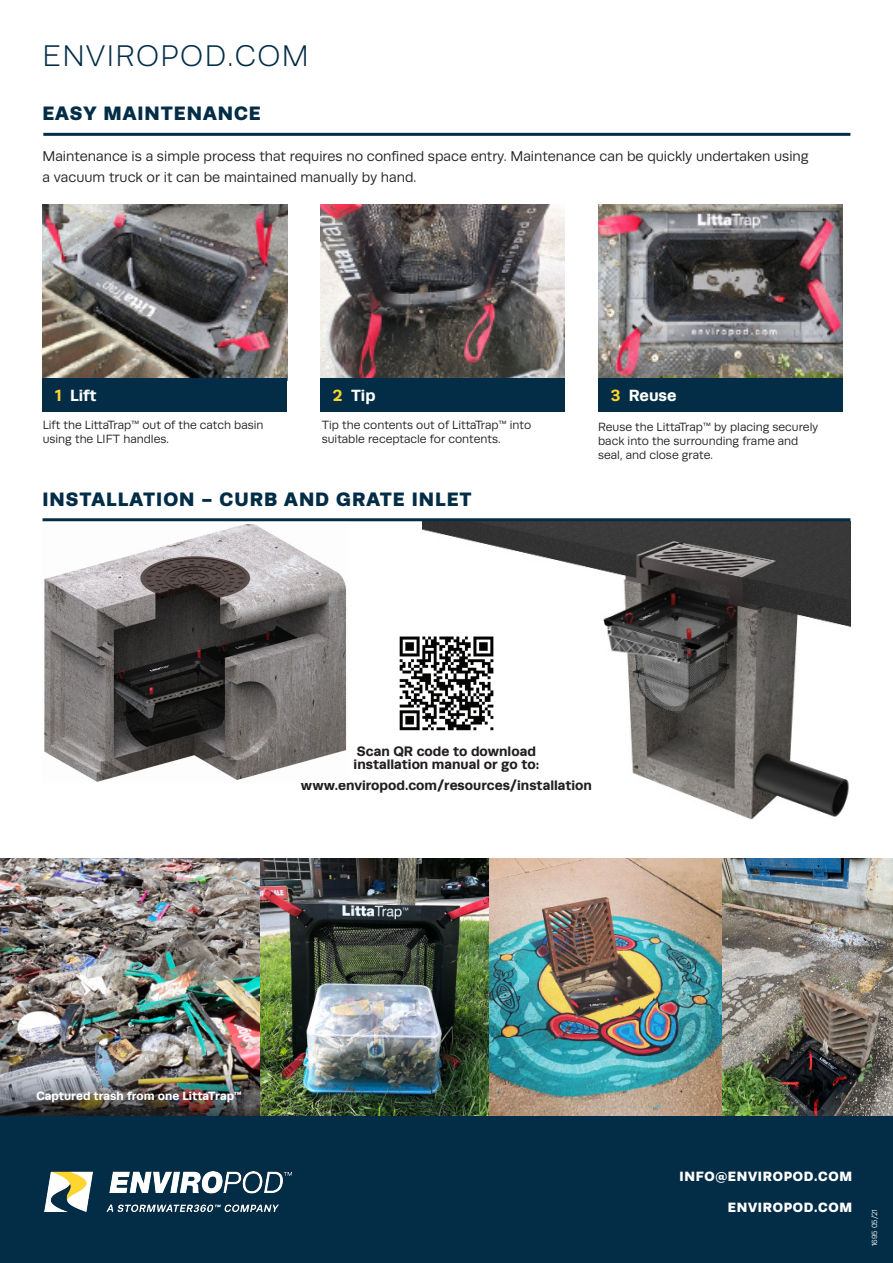
<style>
.page{position:relative;width:893px;height:1263px;background:#fff}
.page>*{position:absolute;margin:0;border:0;box-sizing:border-box;transform-origin:0 0}
.Title_sub{font:300 30px "Runda";letter-spacing:.05em;color:#032d47}
.Title_sub-2{font:900 19.5px "Runda";letter-spacing:.05em;color:#032d47}
.Subheading{font:700 16.35px "Runda";color:#fff}
.Paragraph_large{font:14.25px/20.2px "Runda";color:#231f20}
.t1{font:700 13.8px/13.5px "Runda";color:#231f20}
.Title_sub-3{font:900 13.5px "Runda";letter-spacing:.05em;color:#fff}
.Paragraph_large-2{font:12px/14.2px "Runda";color:#231f20}
.t2{font:700 12px "Runda";color:#fff}
.Text_11pt{font:7.5px "Runda";color:#fff}
.s1{color:#ffd42c}
</style>
<div class="page">
<img style="left:0;top:858px;width:722px;height:259px">
<img style="left:0;top:1058px;width:261px;height:59px">
<img style="left:722px;top:858px;width:171px;height:259px">
<div style="left:0;top:1117px;width:893px;height:146px;background:#032d47"></div>
<img style="left:45px;top:1172px;width:247px;height:39px">
<img style="left:423px;top:521px;width:427px;height:299px">
<hr style="left:43px;top:518px;width:807px;height:3px;background:#032d47">
<hr style="left:43px;top:133px;width:807px;height:3px;background:#032d47">
<img style="left:43px;top:204px;width:244px;height:174px">
<img style="left:320px;top:204px;width:244px;height:174px">
<img style="left:598px;top:204px;width:244px;height:174px">
<div style="left:43px;top:378px;width:244px;height:33px;background:#032d47"></div>
<div style="left:320px;top:378px;width:244px;height:33px;background:#032d47"></div>
<div style="left:598px;top:378px;width:244px;height:33px;background:#032d47"></div>
<img style="left:399px;top:632px;width:100px;height:104px">
<img style="left:44px;top:524px;width:302px;height:258px">
<p class="Title_sub" style="left:43px;top:39px;width:268px">ENVIROPOD.COM</p>
<p class="Title_sub-2" style="left:43px;top:102px;width:220px">EASY MAINTENANCE</p>
<p class="Paragraph_large" style="left:43px;top:146px;width:768px">Maintenance is a simple process that requires no confined space entry. Maintenance can be quickly undertaken using a vacuum truck or it can be maintained manually by hand.</p>
<p class="Subheading" style="left:55px;top:386px;width:43px"><span class="s1">1</span> Lift</p>
<p class="Subheading" style="left:333px;top:386px;width:44px"><span class="s1">2</span> Tip</p>
<p class="Subheading" style="left:611px;top:386px;width:67px"><span class="s1">3</span> Reuse</p>
<p class="Paragraph_large-2" style="left:43px;top:418px;width:222px">Lift the LittaTrap™ out of the catch basin using the LIFT handles.</p>
<p class="Paragraph_large-2" style="left:322px;top:418px;width:211px">Tip the contents out of LittaTrap™ into suitable receptacle for contents.</p>
<p class="Paragraph_large-2" style="left:598px;top:419px;width:221px">Reuse the LittaTrap™ by placing securely back into the surrounding frame and seal, and close grate.</p>
<p class="Title_sub-2" style="left:43px;top:487px;width:431px">INSTALLATION - CURB AND GRATE INLET</p>
<p class="t1" style="left:354px;top:744px;width:187px">Scan QR code to download installation manual or go to:</p>
<p class="t1" style="left:301px;top:778px;width:293px">www.enviropod.com/resources/installation</p>
<p class="t2" style="left:36px;top:1088px;width:207px">Captured trash from one LittaTrap™</p>
<p class="Title_sub-3" style="left:679px;top:1168px;width:174px">INFO@ENVIROPOD.COM</p>
<p class="Title_sub-3" style="left:728px;top:1199px;width:126px">ENVIROPOD.COM</p>
<p class="Text_11pt" style="left:870px;top:1246px;width:39px;rotate:-90deg">1695 05/21</p>
</div>
